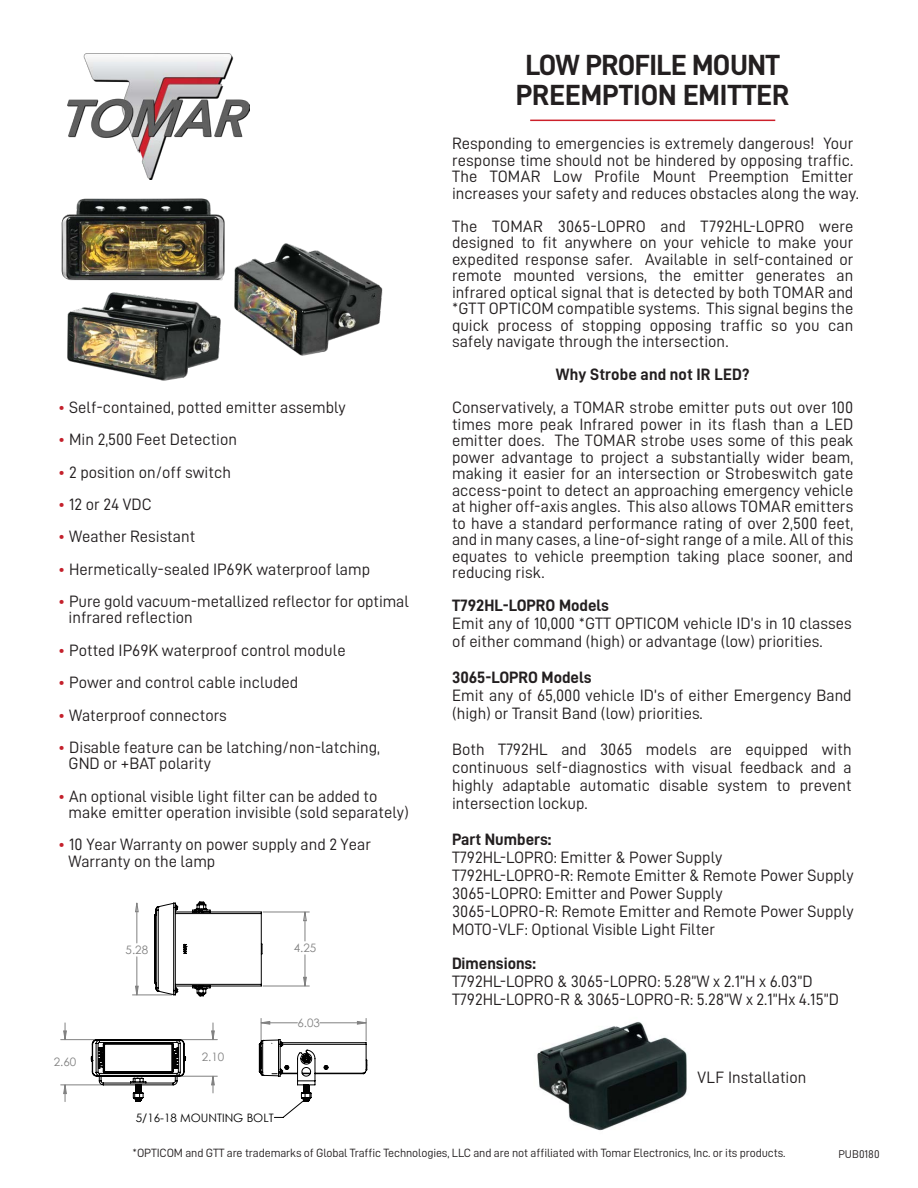
<style>
.page{position:relative;width:918px;height:1188px;background:#fff}
.page>*{position:absolute;margin:0;border:0;box-sizing:border-box;transform-origin:0 0}
.t1{font:29.25px/30px "D DIN Bold";letter-spacing:-.01em;color:#231f20;text-align:center}
.t2{font:16.5px/16.5px "D DIN";color:#231f20}
.t3{font:16.5px "D DIN Bold";color:#231f20}
.t4{font:12px "D DIN";letter-spacing:-.01em;color:#231f20}
.t5{font:11.55px "Century Gothic";color:#818181}
.t6{font:11.55px "Century Gothic";color:#010101}
.t7{font:11.25px "D DIN";color:#231f20}
.s1{color:#c4212c}
</style>
<div class="page">
<img style="left:537px;top:1021px;width:150px;height:110px">
<img style="left:68px;top:54px;width:181px;height:125px">
<hr style="left:530px;top:120px;width:245px;height:1px;background:#cc202a">
<img style="left:61px;top:198px;width:164px;height:76px">
<img style="left:62px;top:274px;width:163px;height:107px">
<img style="left:234px;top:243px;width:149px;height:113px">
<hr style="left:61px;top:1039px;width:34px;height:1px;background:#818181">
<hr style="left:61px;top:1085px;width:41px;height:1px;background:#818181">
<svg style="left:64px;top:1023px;width:2px;height:16px"></svg>
<svg style="left:64px;top:1086px;width:2px;height:16px"></svg>
<svg style="left:72px;top:901px;width:295px;height:217px"></svg>
<p class="t2" style="left:58px;top:399px;width:289px"><span class="s1">•</span> Self-contained, potted emitter assembly</p>
<p class="t2" style="left:58px;top:431px;width:181px"><span class="s1">•</span> Min 2,500 Feet Detection</p>
<p class="t2" style="left:58px;top:463px;width:175px"><span class="s1">•</span> 2 position on/off switch</p>
<p class="t2" style="left:58px;top:496px;width:96px"><span class="s1">•</span> 12 or 24 VDC</p>
<p class="t2" style="left:58px;top:528px;width:139px"><span class="s1">•</span> Weather Resistant</p>
<p class="t2" style="left:58px;top:561px;width:314px"><span class="s1">•</span> Hermetically-sealed IP69K waterproof lamp</p>
<p class="t2" style="left:69px;top:593px;width:342px;text-indent:-11px"><span class="s1">•</span> Pure gold vacuum-metallized reflector for optimal infrared reflection</p>
<p class="t2" style="left:58px;top:642px;width:289px"><span class="s1">•</span> Potted IP69K waterproof control module</p>
<p class="t2" style="left:58px;top:674px;width:242px"><span class="s1">•</span> Power and control cable included</p>
<p class="t2" style="left:58px;top:706px;width:171px"><span class="s1">•</span> Waterproof connectors</p>
<p class="t2" style="left:69px;top:739px;width:313px;text-indent:-11px"><span class="s1">•</span> Disable feature can be latching/non-latching,<br>GND or +BAT polarity</p>
<p class="t2" style="left:69px;top:788px;width:342px;text-indent:-11px"><span class="s1">•</span> An optional visible light filter can be added to make emitter operation invisible (sold separately)</p>
<p class="t2" style="left:69px;top:836px;width:304px;text-indent:-11px"><span class="s1">•</span> 10 Year Warranty on power supply and 2 Year<br>Warranty on the lamp</p>
<p class="t5" style="left:126px;top:942px;width:24px">5.28</p>
<p class="t5" style="left:294px;top:940px;width:24px">4.25</p>
<p class="t5" style="left:54px;top:1054px;width:24px">2.60</p>
<p class="t5" style="left:202px;top:1049px;width:24px">2.10</p>
<p class="t6" style="left:136px;top:1110px;width:139px">5/16-18 MOUNTING BOLT</p>
<p class="t5" style="left:297px;top:1015px;width:24px">6.03</p>
<h1 class="t1" style="left:516px;top:49px;width:276px">LOW PROFILE MOUNT<br>PREEMPTION EMITTER</h1>
<p class="t2" style="left:452px;top:135px;width:408px">Responding to emergencies is extremely dangerous! Your response time should not be hindered by opposing traffic.<br>The TOMAR Low Profile Mount Preemption Emitter increases your safety and reduces obstacles along the way.</p>
<p class="t2" style="left:452px;top:218px;width:403px;text-align:justify">The TOMAR 3065-LOPRO and T792HL-LOPRO were designed to fit anywhere on your vehicle to make your expedited response safer. Available in self-contained or remote mounted versions, the emitter generates an infrared optical signal that is detected by both TOMAR and *GTT OPTICOM compatible systems. This signal begins the quick process of stopping opposing traffic so you can safely navigate through the intersection.</p>
<p class="t3" style="left:556px;top:366px;width:195px">Why Strobe and not IR LED?</p>
<p class="t2" style="left:452px;top:399px;width:403px;text-align:justify">Conservatively, a TOMAR strobe emitter puts out over 100 times more peak Infrared power in its flash than a LED emitter does. The TOMAR strobe uses some of this peak power advantage to project a substantially wider beam, making it easier for an intersection or Strobeswitch gate access-point to detect an approaching emergency vehicle at higher off-axis angles. This also allows TOMAR emitters to have a standard performance rating of over 2,500 feet, and in many cases, a line-of-sight range of a mile. All of this equates to vehicle preemption taking place sooner, and reducing risk.</p>
<p class="t3" style="left:452px;top:596px;width:159px">T792HL-LOPRO Models</p>
<p class="t2" style="left:452px;top:614px;width:401px;line-height:18px">Emit any of 10,000 *GTT OPTICOM vehicle ID’s in 10 classes of either command (high) or advantage (low) priorities.</p>
<p class="t3" style="left:452px;top:668px;width:141px">3065-LOPRO Models</p>
<p class="t2" style="left:452px;top:686px;width:401px;line-height:18px">Emit any of 65,000 vehicle ID’s of either Emergency Band (high) or Transit Band (low) priorities.</p>
<p class="t2" style="left:452px;top:740px;width:401px;line-height:18px;text-align:justify">Both T792HL and 3065 models are equipped with continuous self-diagnostics with visual feedback and a highly adaptable automatic disable system to prevent intersection lockup.</p>
<p class="t3" style="left:452px;top:830px;width:101px">Part Numbers:</p>
<p class="t2" style="left:452px;top:848px;width:403px;line-height:18px">T792HL-LOPRO: Emitter &amp; Power Supply<br>T792HL-LOPRO-R: Remote Emitter &amp; Remote Power Supply 3065-LOPRO: Emitter and Power Supply<br>3065-LOPRO-R: Remote Emitter and Remote Power Supply MOTO-VLF: Optional Visible Light Filter</p>
<p class="t3" style="left:452px;top:954px;width:85px">Dimensions:</p>
<p class="t2" style="left:452px;top:972px;width:389px;line-height:18px">T792HL-LOPRO &amp; 3065-LOPRO: 5.28”W x 2.1”H x 6.03”D<br>T792HL-LOPRO-R &amp; 3065-LOPRO-R: 5.28”W x 2.1”Hx 4.15”D</p>
<p class="t2" style="left:698px;top:1069px;width:110px">VLF Installation</p>
<p class="t4" style="left:133px;top:1146px;width:654px">*OPTICOM and GTT are trademarks of Global Traffic Technologies, LLC and are not affiliated with Tomar Electronics, Inc. or its products.</p>
<p class="t7" style="left:838px;top:1148px;width:43px">PUB0180</p>
</div>
